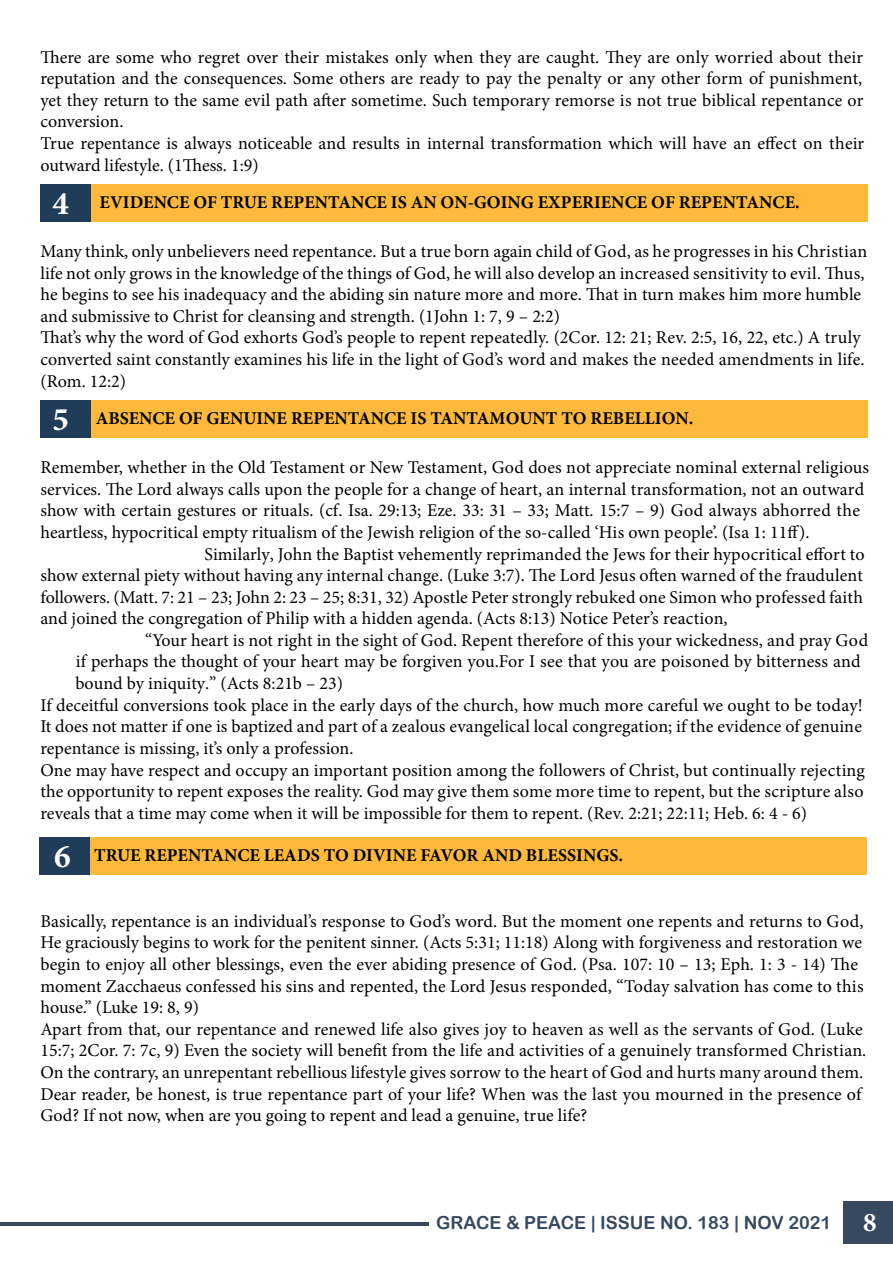
<style>
.page{position:relative;width:893px;height:1263px;background:#fff}
.page>*{position:absolute;margin:0;border:0;box-sizing:border-box;transform-origin:0 0}
.t1{font:700 33px "Minion Pro";color:#fff}
.t2{font:18px/21.6px "Minion Pro";color:#000}
.t3{font:700 18px "Minion Pro";color:#000}
.t4{font:18px "Arial Rounded MT Bold";color:#36495e}
.s1{font-family:"Minion Pro";font-weight:700;font-size:27px;color:#fff}
</style>
<div class="page">
<hr style="left:0;top:1222px;width:429px;height:4px;background:#36495e">
<div style="left:844px;top:1201px;width:49px;height:42px;background:#36495e"></div>
<div style="left:40px;top:184px;width:827px;height:38px;background:#fdb93b"></div>
<div style="left:40px;top:184px;width:51px;height:38px;background:#1f3d59"></div>
<div style="left:40px;top:400px;width:827px;height:38px;background:#fdb93b"></div>
<div style="left:40px;top:400px;width:51px;height:38px;background:#1f3d59"></div>
<div style="left:39px;top:837px;width:827px;height:38px;background:#fdb93b"></div>
<div style="left:39px;top:837px;width:50px;height:38px;background:#1f3d59"></div>
<p class="t2" style="left:40px;top:46px;width:825px">There are some who regret over their mistakes only when they are caught. They are only worried about their reputation and the consequences. Some others are ready to pay the penalty or any other form of punishment, yet they return to the same evil path after sometime. Such temporary remorse is not true biblical repentance or conversion.<br>True repentance is always noticeable and results in internal transformation which will have an effect on their outward lifestyle. (1Thess. 1:9)</p>
<h1 class="t1" style="left:52px;top:180px;width:18px">4</h1>
<p class="t3" style="left:100px;top:189px;width:702px">EVIDENCE OF TRUE REPENTANCE IS AN ON-GOING EXPERIENCE OF REPENTANCE.</p>
<p class="t2" style="left:40px;top:241px;width:828px">Many think, only unbelievers need repentance. But a true born again child of God, as he progresses in his Christian</p>
<p class="t2" style="left:40px;top:262px;width:825px">life not only grows in the knowledge of the things of God, he will also develop an increased sensitivity to evil. Thus, he begins to see his inadequacy and the abiding sin nature more and more. That in turn makes him more humble</p>
<p class="t2" style="left:40px;top:327px;width:826px">That’s why the word of God exhorts God’s people to repent repeatedly. (2Cor. 12: 21; Rev. 2:5, 16, 22, etc.) A truly converted saint constantly examines his life in the light of God’s word and makes the needed amendments in life. (Rom. 12:2)</p>
<p class="t2" style="left:40px;top:305px;width:521px">and submissive to Christ for cleansing and strength. (1John 1: 7, 9 – 2:2)</p>
<h1 class="t1" style="left:52px;top:396px;width:18px">5</h1>
<p class="t3" style="left:96px;top:406px;width:599px">ABSENCE OF GENUINE REPENTANCE IS TANTAMOUNT TO REBELLION.</p>
<p class="t2" style="left:40px;top:457px;width:830px">Remember, whether in the Old Testament or New Testament, God does not appreciate nominal external religious</p>
<p class="t2" style="left:40px;top:478px;width:825px">services. The Lord always calls upon the people for a change of heart, an internal transformation, not an outward show with certain gestures or rituals. (cf. Isa. 29:13; Eze. 33: 31 – 33; Matt. 15:7 – 9) God always abhorred the heartless, hypocritical empty ritualism of the Jewish religion of the so-called ‘His own people’. (Isa 1: 11ff).</p>
<p class="t2" style="left:40px;top:565px;width:824px;text-align:justify">show external piety without having any internal change. (Luke 3:7). The Lord Jesus often warned of the fraudulent followers. (Matt. 7: 21 – 23; John 2: 23 – 25; 8:31, 32) Apostle Peter strongly rebuked one Simon who professed faith and joined the congregation of Philip with a hidden agenda. (Acts 8:13) Notice Peter’s reaction,</p>
<p class="t2" style="left:205px;top:543px;width:662px">Similarly , John the Baptist vehemently reprimanded the Jews for their hypocritical effort to</p>
<p class="t2" style="left:76px;top:630px;width:794px;line-height:20.7px;text-indent:69px">“Your heart is not right in the sight of God. Repent therefore of this your wickedness, and pray God if perhaps the thought of your heart may be forgiven you.For I see that you are poisoned by bitterness and</p>
<p class="t2" style="left:75px;top:673px;width:269px">bound by iniquity.” (Acts 8:21b – 23)</p>
<p class="t2" style="left:40px;top:694px;width:826px">If deceitful conversions took place in the early days of the church, how much more careful we ought to be today!<br>It does not matter if one is baptized and part of a zealous evangelical local congregation; if the evidence of genuine repentance is missing, it’s only a profession.<br>One may have respect and occupy an important position among the followers of Christ, but continually rejecting the opportunity to repent exposes the reality. God may give them some more time to repent, but the scripture also reveals that a time may come when it will be impossible for them to repent. (Rev. 2:21; 22:11; Heb. 6: 4 - 6)</p>
<h1 class="t1" style="left:54px;top:833px;width:18px">6</h1>
<p class="t3" style="left:94px;top:842px;width:530px">TRUE REPENTANCE LEADS TO DIVINE FAVOR AND BLESSINGS.</p>
<p class="t2" style="left:40px;top:910px;width:827px">Basically, repentance is an individual’s response to God’s word. But the moment one repents and returns to God, He graciously begins to work for the penitent sinner. (Acts 5:31; 11:18) Along with forgiveness and restoration we begin to enjoy all other blessings, even the ever abiding presence of God. (Psa. 107: 10 – 13; Eph. 1: 3 - 14) The moment Zacchaeus confessed his sins and repented, the Lord Jesus responded, “Today salvation has come to this house.” (Luke 19: 8, 9)<br>Apart from that, our repentance and renewed life also gives joy to heaven as well as the servants of God. (Luke 15:7; 2Cor. 7: 7c, 9) Even the society will benefit from the life and activities of a genuinely transformed Christian.<br>On the contrary, an unrepentant rebellious lifestyle gives sorrow to the heart of God and hurts many around them.<br>Dear reader, be honest, is true repentance part of your life? When was the last you mourned in the presence of God? If not now, when are you going to repent and lead a genuine, true life?</p>
<p class="t4" style="left:436px;top:1212px;width:442px">GRACE &amp; PEACE | ISSUE NO. 183 | NOV 2021 <span class="s1">8</span></p>
</div>
